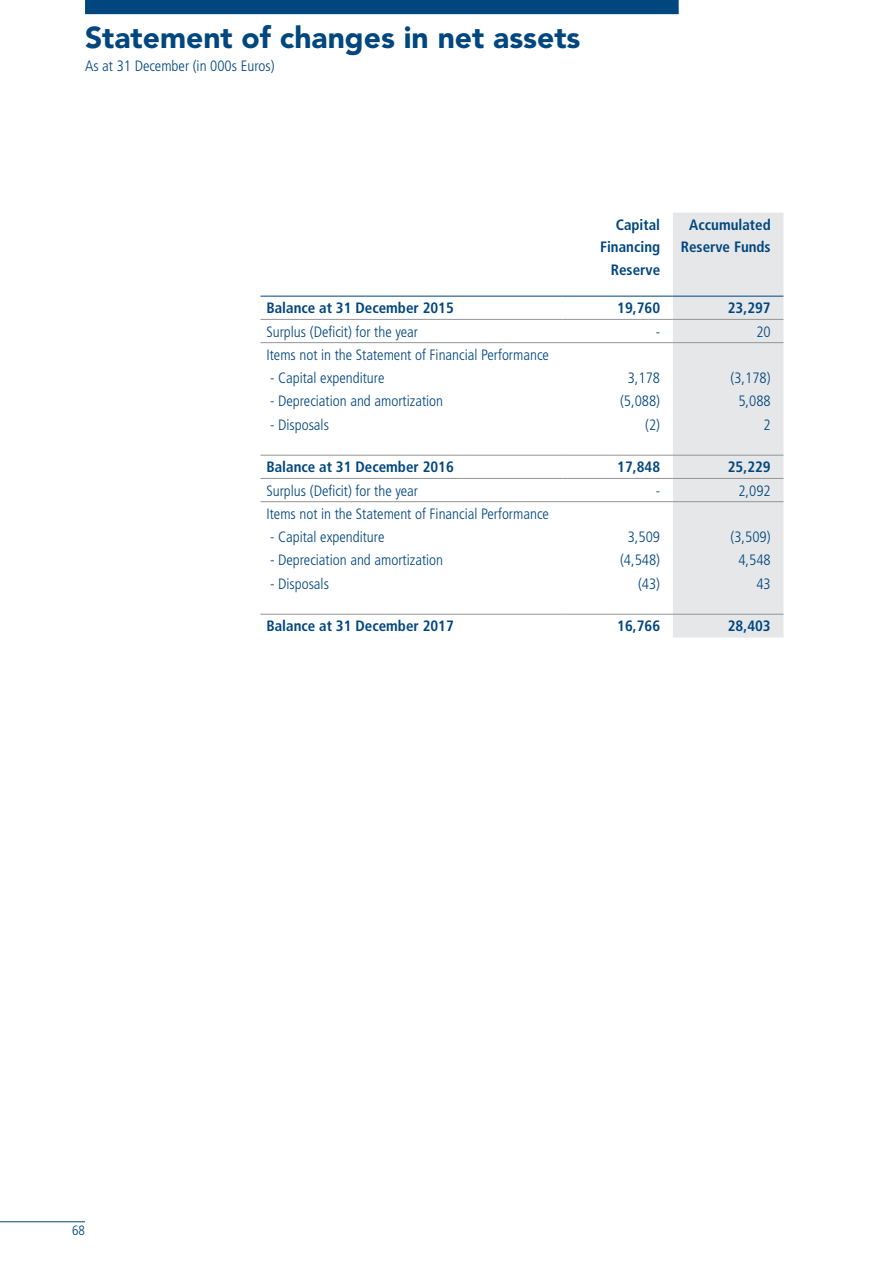
<style>
.page{position:relative;width:893px;height:1263px;background:#fff}
.page>*{position:absolute;margin:0;border:0;box-sizing:border-box;transform-origin:0 0}
.PAGE_header{font:900 30px "Avenir LT Std";color:#00467f}
.TABLE_txt{font:300 condensed 15px "Frutiger LT Std";color:#00467f}
.TABLE_txt-2{font:700 condensed 15px/22.5px "Frutiger LT Std";color:#00467f;text-align:right}
.TXT{font:300 condensed 15px "Frutiger LT Std";color:#00467f}
.t1{font:300 condensed 13.5px "Frutiger LT Std";color:#00467f}
</style>
<div class="page">
<hr style="left:0;top:1221px;width:85px;height:1px;background:#00467f">
<div style="left:85px;top:0;width:594px;height:14px;background:#00467f"></div>
<div style="left:673px;top:213px;width:110px;height:424px;background:#e6e7e8"></div>
<hr style="left:260px;top:296px;width:302px;height:1px;background:#00467f">
<hr style="left:562px;top:296px;width:111px;height:1px;background:#00467f">
<hr style="left:673px;top:296px;width:110px;height:1px;background:#00467f">
<hr style="left:260px;top:319px;width:302px;height:1px;background:#939598">
<hr style="left:562px;top:319px;width:111px;height:1px;background:#939598">
<hr style="left:673px;top:319px;width:110px;height:1px;background:#939598">
<hr style="left:260px;top:342px;width:302px;height:1px;background:#939598">
<hr style="left:562px;top:342px;width:111px;height:1px;background:#939598">
<hr style="left:673px;top:342px;width:110px;height:1px;background:#939598">
<hr style="left:260px;top:478px;width:302px;height:1px;background:#939598">
<hr style="left:562px;top:478px;width:111px;height:1px;background:#939598">
<hr style="left:673px;top:478px;width:110px;height:1px;background:#939598">
<hr style="left:260px;top:501px;width:302px;height:1px;background:#939598">
<hr style="left:562px;top:501px;width:111px;height:1px;background:#939598">
<hr style="left:673px;top:501px;width:110px;height:1px;background:#939598">
<hr style="left:673px;top:637px;width:110px;height:1px;background:#f1f1f2">
<hr style="left:260px;top:455px;width:302px;height:1px;background:#939598">
<hr style="left:562px;top:455px;width:111px;height:1px;background:#939598">
<hr style="left:673px;top:455px;width:110px;height:1px;background:#939598">
<hr style="left:260px;top:614px;width:302px;height:1px;background:#939598">
<hr style="left:562px;top:614px;width:111px;height:1px;background:#939598">
<hr style="left:673px;top:614px;width:110px;height:1px;background:#939598">
<p class="PAGE_header" style="left:85px;top:20px;width:497px">Statement of changes in net assets</p>
<p class="TXT" style="left:85px;top:57px;width:191px">As at 31 December (in 000s Euros)</p>
<p class="TABLE_txt-2" style="left:600px;top:213px;width:62px">Capital<br>Financing<br>Reserve</p>
<p class="TABLE_txt-2" style="left:681px;top:213px;width:92px;text-align:center">Accumulated<br>Reserve Funds</p>
<p class="TABLE_txt-2" style="left:266px;top:297px;width:189px">Balance at 31 December 2015</p>
<p class="TABLE_txt-2" style="left:617px;top:297px;width:44px">19,760</p>
<p class="TABLE_txt-2" style="left:728px;top:297px;width:44px">23,297</p>
<p class="TABLE_txt" style="left:266px;top:323px;width:153px">Surplus (Deficit) for the year</p>
<p class="TABLE_txt" style="left:656px;top:323px;width:6px">-</p>
<p class="TABLE_txt" style="left:756px;top:323px;width:16px">20</p>
<p class="TABLE_txt" style="left:266px;top:346px;width:284px">Items not in the Statement of Financial Performance</p>
<p class="TABLE_txt" style="left:270px;top:369px;width:116px">- Capital expenditure</p>
<p class="TABLE_txt" style="left:628px;top:369px;width:34px">3,178</p>
<p class="TABLE_txt" style="left:730px;top:369px;width:42px">(3,178)</p>
<p class="TABLE_txt" style="left:270px;top:393px;width:175px">- Depreciation and amortization</p>
<p class="TABLE_txt" style="left:620px;top:393px;width:42px">(5,088)</p>
<p class="TABLE_txt" style="left:738px;top:393px;width:34px">5,088</p>
<p class="TABLE_txt" style="left:270px;top:416px;width:60px">- Disposals</p>
<p class="TABLE_txt" style="left:645px;top:416px;width:16px">(2)</p>
<p class="TABLE_txt" style="left:763px;top:416px;width:9px">2</p>
<p class="TABLE_txt-2" style="left:266px;top:456px;width:189px">Balance at 31 December 2016</p>
<p class="TABLE_txt-2" style="left:617px;top:456px;width:44px">17,848</p>
<p class="TABLE_txt-2" style="left:728px;top:456px;width:44px">25,229</p>
<p class="TABLE_txt" style="left:266px;top:482px;width:153px">Surplus (Deficit) for the year</p>
<p class="TABLE_txt" style="left:656px;top:482px;width:6px">-</p>
<p class="TABLE_txt" style="left:738px;top:482px;width:34px">2,092</p>
<p class="TABLE_txt" style="left:266px;top:505px;width:284px">Items not in the Statement of Financial Performance</p>
<p class="TABLE_txt" style="left:270px;top:528px;width:116px">- Capital expenditure</p>
<p class="TABLE_txt" style="left:628px;top:528px;width:34px">3,509</p>
<p class="TABLE_txt" style="left:730px;top:528px;width:42px">(3,509)</p>
<p class="TABLE_txt" style="left:270px;top:552px;width:175px">- Depreciation and amortization</p>
<p class="TABLE_txt" style="left:620px;top:552px;width:42px">(4,548)</p>
<p class="TABLE_txt" style="left:738px;top:552px;width:34px">4,548</p>
<p class="TABLE_txt" style="left:270px;top:575px;width:60px">- Disposals</p>
<p class="TABLE_txt" style="left:638px;top:575px;width:24px">(43)</p>
<p class="TABLE_txt" style="left:756px;top:575px;width:16px">43</p>
<p class="TABLE_txt-2" style="left:266px;top:615px;width:189px">Balance at 31 December 2017</p>
<p class="TABLE_txt-2" style="left:617px;top:615px;width:44px">16,766</p>
<p class="TABLE_txt-2" style="left:728px;top:615px;width:44px">28,403</p>
<p class="t1" style="left:72px;top:1222px;width:14px">68</p>
</div>
